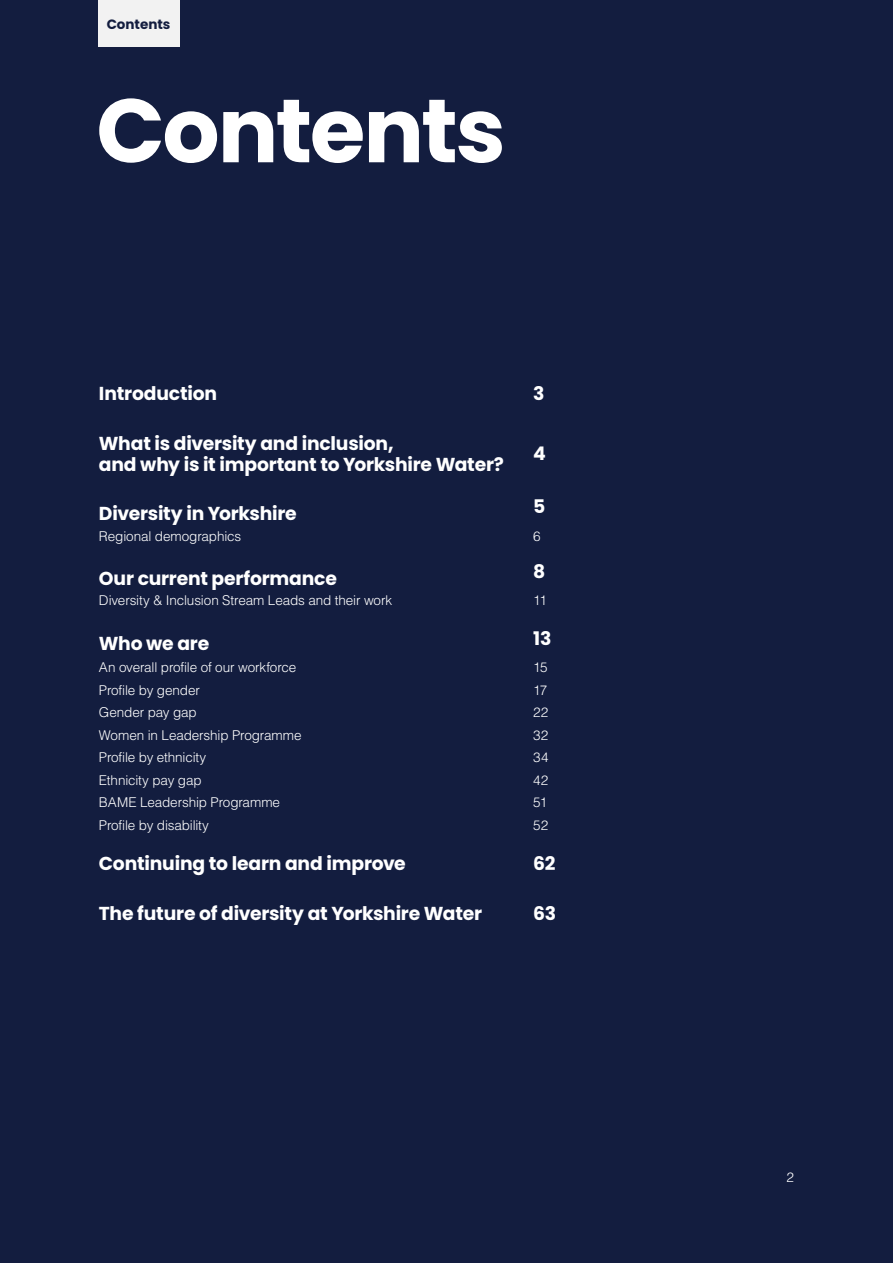
<style>
.page{position:relative;width:893px;height:1263px;background:#131d3f}
.page>*{position:absolute;margin:0;border:0;box-sizing:border-box;transform-origin:0 0}
.t1{font:700 90px "Poppins";letter-spacing:-.025em;color:#fff}
.t2{font:700 18.75px/21px "Poppins";letter-spacing:-.01em;color:#fff}
.t3{font:300 13.5px "Helvetica";letter-spacing:-.01em;color:#fff}
.t4{font:700 13.5px "Poppins";color:#131d3f}
</style>
<div class="page">
<div style="left:98px;top:0;width:81px;height:46px;background:#f2f2f2"></div>
<p class="t4" style="left:107px;top:17px;width:65px">Contents</p>
<h1 class="t1" style="left:96px;top:79px;width:411px">Contents</h1>
<h2 class="t2" style="left:99px;top:383px;width:120px">Introduction</h2>
<h2 class="t2" style="left:533px;top:383px;width:13px">3</h2>
<h2 class="t2" style="left:99px;top:433px;width:407px">What is diversity and inclusion,<br>and why is it important to Yorkshire Water?</h2>
<h2 class="t2" style="left:533px;top:443px;width:14px">4</h2>
<h2 class="t2" style="left:99px;top:503px;width:199px">Diversity in Yorkshire</h2>
<h2 class="t2" style="left:533px;top:496px;width:14px">5</h2>
<p class="t3" style="left:99px;top:527px;width:144px">Regional demographics</p>
<p class="t3" style="left:533px;top:527px;width:9px">6</p>
<h2 class="t2" style="left:99px;top:568px;width:240px">Our current performance</h2>
<h2 class="t2" style="left:533px;top:560px;width:14px">8</h2>
<p class="t3" style="left:99px;top:592px;width:295px">Diversity &amp; Inclusion Stream Leads and their work</p>
<p class="t3" style="left:533px;top:592px;width:15px">11</p>
<h2 class="t2" style="left:99px;top:633px;width:112px">Who we are</h2>
<h2 class="t2" style="left:533px;top:628px;width:20px">13</h2>
<p class="t3" style="left:99px;top:659px;width:199px">An overall profile of our workforce</p>
<p class="t3" style="left:533px;top:659px;width:16px">15</p>
<p class="t3" style="left:99px;top:682px;width:102px">Profile by gender</p>
<p class="t3" style="left:533px;top:682px;width:16px">17</p>
<p class="t3" style="left:99px;top:704px;width:99px">Gender pay gap</p>
<p class="t3" style="left:533px;top:704px;width:17px">22</p>
<p class="t3" style="left:99px;top:727px;width:204px">Women in Leadership Programme</p>
<p class="t3" style="left:533px;top:727px;width:16px">32</p>
<p class="t3" style="left:99px;top:749px;width:109px">Profile by ethnicity</p>
<p class="t3" style="left:533px;top:749px;width:17px">34</p>
<p class="t3" style="left:99px;top:772px;width:104px">Ethnicity pay gap</p>
<p class="t3" style="left:533px;top:772px;width:16px">42</p>
<p class="t3" style="left:99px;top:794px;width:183px">BAME Leadership Programme</p>
<p class="t3" style="left:533px;top:794px;width:16px">51</p>
<p class="t3" style="left:99px;top:817px;width:112px">Profile by disability</p>
<p class="t3" style="left:533px;top:817px;width:16px">52</p>
<h2 class="t2" style="left:99px;top:853px;width:308px">Continuing to learn and improve</h2>
<h2 class="t2" style="left:533px;top:853px;width:24px">62</h2>
<h2 class="t2" style="left:99px;top:903px;width:385px">The future of diversity at Yorkshire Water</h2>
<h2 class="t2" style="left:533px;top:903px;width:24px">63</h2>
<p class="t3" style="left:786px;top:1168px;width:9px">2</p>
</div>
